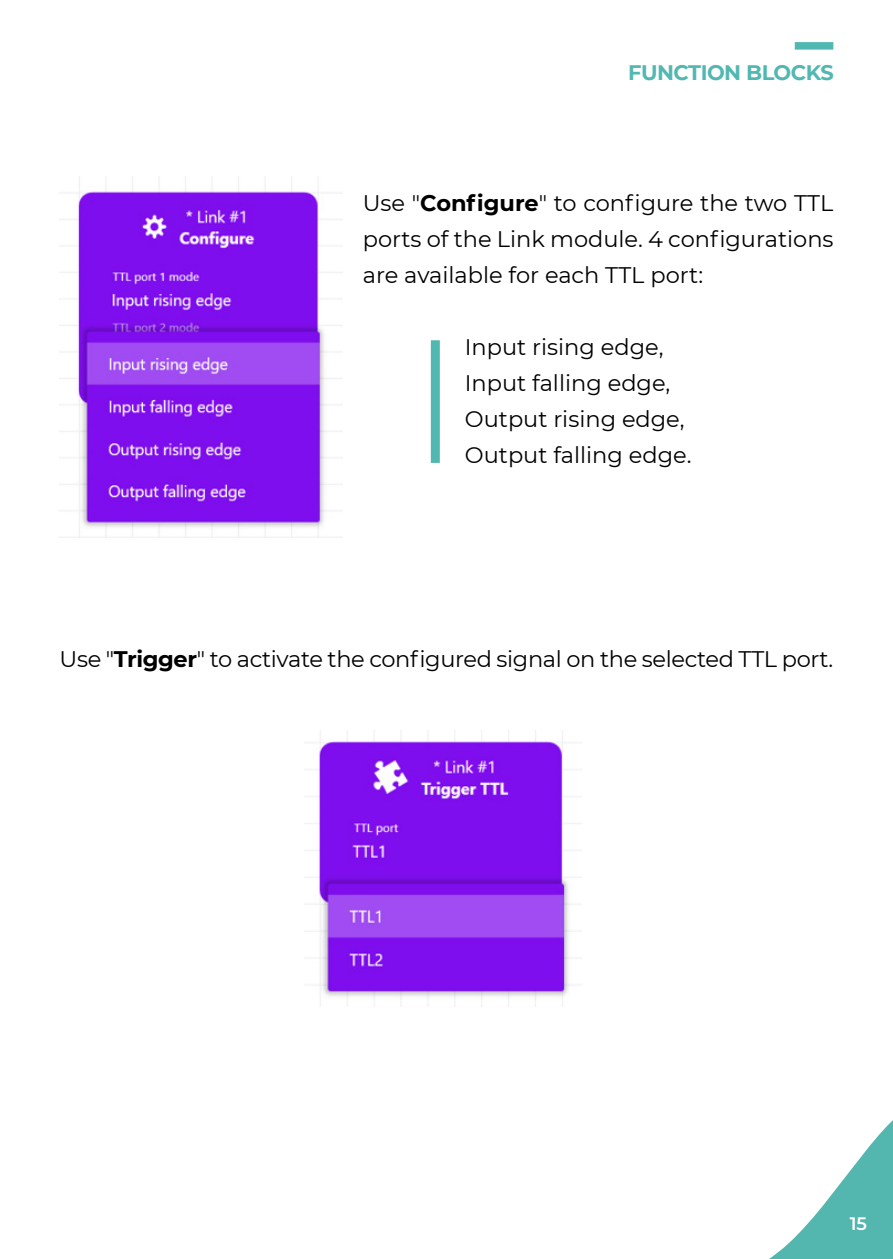
<style>
.page{position:relative;width:893px;height:1259px;background:#fff}
.page>*{position:absolute;margin:0;border:0;box-sizing:border-box;transform-origin:0 0}
.texte_normal{font:22.5px/36px "Montserrat";color:#000;text-align:justify}
.titre_haut_de_page{font:700 21px "Montserrat";letter-spacing:-.025em;color:#51b8b1}
.t1{font:600 18px "Montserrat";color:#fff}
.s1{font-weight:700}
</style>
<div class="page">
<svg style="left:769px;top:1120px;width:124px;height:139px"></svg>
<img style="left:305px;top:730px;width:276px;height:276px">
<img style="left:60px;top:176px;width:282px;height:361px">
<div style="left:795px;top:42px;width:38px;height:8px;background:#51b8b1"></div>
<div style="left:431px;top:340px;width:9px;height:123px;background:#51b8b1"></div>
<p class="titre_haut_de_page" style="left:628px;top:58px;width:207px">FUNCTION BLOCKS</p>
<p class="texte_normal" style="left:363px;top:184px;width:472px">Use "<span class="s1">Configure</span>" to configure the two TTL ports of the Link module. 4 configurations are available for each TTL port:</p>
<p class="texte_normal" style="left:465px;top:328px;width:200px">Input rising edge,</p>
<p class="texte_normal" style="left:465px;top:364px;width:207px">Input falling edge,</p>
<p class="texte_normal" style="left:465px;top:400px;width:221px">Output rising edge,</p>
<p class="texte_normal" style="left:465px;top:436px;width:228px">Output falling edge.</p>
<p class="texte_normal" style="left:60px;top:640px;width:775px">Use "<span class="s1">Trigger</span>" to activate the configured signal on the selected TTL port.</p>
<p class="t1" style="left:850px;top:1210px;width:19px">15</p>
</div>
